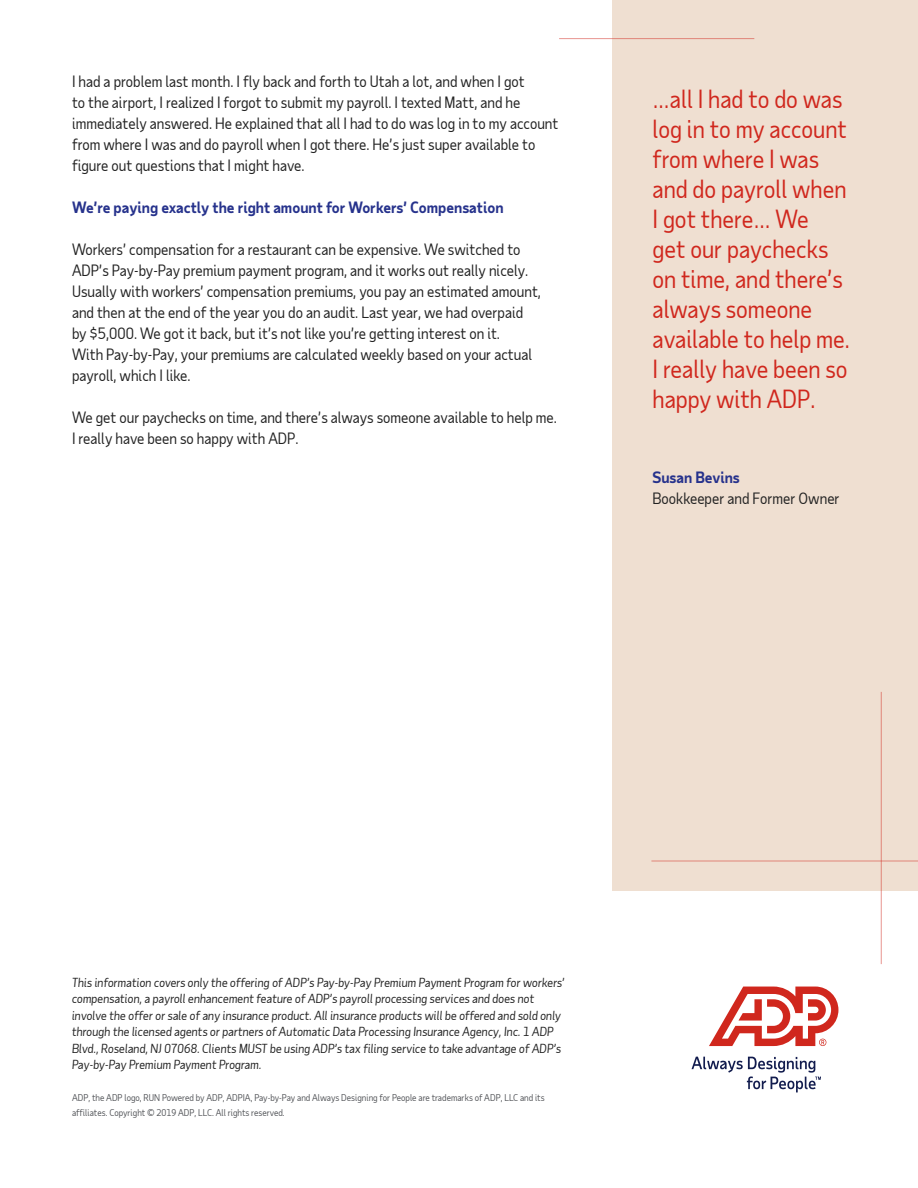
<style>
.page{position:relative;width:918px;height:1188px;background:#fff}
.page>*{position:absolute;margin:0;border:0;box-sizing:border-box;transform-origin:0 0}
.Accent_-_quote{font:24px/30px "Taub Sans";color:#d0271d}
.Body{font:15px/21px "Taub Sans";color:#222}
.Second-level_heading{font:700 15px "Taub Sans";color:#26328c}
.Body-2{font:700 15px "Taub Sans";color:#26328c}
.Body-3{font:italic 12px/16.5px "Taub Sans";color:#222}
.t1{font:9px/15px "Taub Sans";color:#54565a}
</style>
<div class="page">
<div style="left:612px;top:0;width:306px;height:891px;background:#efdfd1"></div>
<svg style="left:709px;top:987px;width:129px;height:59px"></svg>
<svg style="left:692px;top:1057px;width:129px;height:35px"></svg>
<hr style="left:559px;top:38px;width:195px;height:1px;background:#d0271d">
<hr style="left:881px;top:692px;width:1px;height:272px;background:#d0271d">
<hr style="left:651px;top:861px;width:267px;height:1px;background:#d0271d">
<p class="Body" style="left:72px;top:71px;width:488px">I had a problem last month. I fly back and forth to Utah a lot, and when I got<br>to the airport, I realized I forgot to submit my payroll. I texted Matt, and he immediately answered. He explained that all I had to do was log in to my account from where I was and do payroll when I got there. He’s just super available to figure out questions that I might have.</p>
<p class="Second-level_heading" style="left:72px;top:198px;width:433px">We’re paying exactly the right amount for Workers’ Compensation</p>
<p class="Body" style="left:72px;top:239px;width:471px">Workers’ compensation for a restaurant can be expensive. We switched to ADP’s Pay-by-Pay premium payment program, and it works out really nicely.<br>Usually with workers’ compensation premiums, you pay an estimated amount, and then at the end of the year you do an audit. Last year, we had overpaid by $5,000. We got it back, but it’s not like you’re getting interest on it.<br>With Pay-by-Pay, your premiums are calculated weekly based on your actual payroll, which I like.</p>
<p class="Body" style="left:72px;top:407px;width:487px">We get our paychecks on time, and there’s always someone available to help me.<br>I really have been so happy with ADP.</p>
<p class="Accent_-_quote" style="left:652px;top:84px;width:199px">…all I had to do was log in to my account from where I was and do payroll when<br>I got there… We<br>get our paychecks on time, and there’s always someone available to help me.<br>I really have been so happy with ADP.</p>
<p class="Body-2" style="left:652px;top:468px;width:89px">Susan Bevins</p>
<p class="Body" style="left:652px;top:488px;width:189px">Bookkeeper and Former Owner</p>
<p class="Body-3" style="left:72px;top:974px;width:494px">This information covers only the offering of ADP’s Pay-by-Pay Premium Payment Program for workers’ compensation, a payroll enhancement feature of ADP’s payroll processing services and does not involve the offer or sale of any insurance product. All insurance products will be offered and sold only through the licensed agents or partners of Automatic Data Processing Insurance Agency, Inc. 1 ADP Blvd., Roseland, NJ 07068. Clients MUST be using ADP’s tax filing service to take advantage of ADP’s Pay-by-Pay Premium Payment Program.</p>
<p class="t1" style="left:72px;top:1090px;width:474px">ADP, the ADP logo, RUN Powered by ADP, ADPIA, Pay-by-Pay and Always Designing for People are trademarks of ADP, LLC and its affiliates. Copyright © 2019 ADP, LLC. All rights reserved.</p>
</div>
